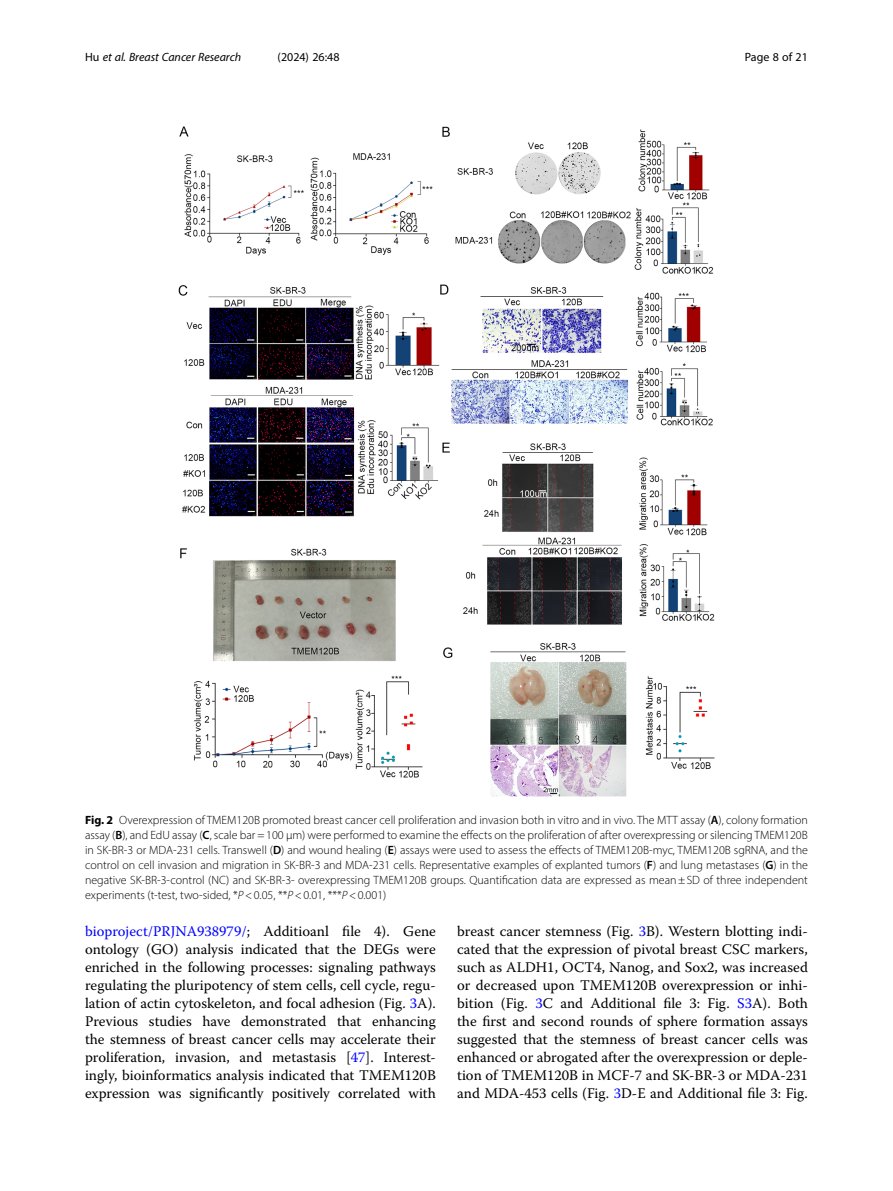
<style>
.page{position:relative;width:893px;height:1191px;background:#fff}
.page>*{position:absolute;margin:0;border:0;box-sizing:border-box;transform-origin:0 0}
.Body_Text{font:14.7px/18px "Warnock Pro";color:#000;text-align:justify}
.Figure_Caption{font:300 12px/15px "Myriad Pro";color:#000;text-align:justify}
.t1{font:italic 12px "Myriad Pro";color:#000}
.t2{font:12px "Myriad Pro";color:#000}
.s1{font-style:normal}
.s2{font-weight:700}
.s3{font-weight:600}
.s4{font-style:italic}
.s5{color:#00f}
</style>
<div class="page">
<img style="left:178px;top:126px;width:536px;height:670px">
<p class="t1" style="left:85px;top:50px;width:158px"><span class="s1">Hu</span> et al. Breast Cancer Research</p>
<p class="t2" style="left:278px;top:50px;width:63px">(2024) 26:48</p>
<p class="t2" style="left:745px;top:50px;width:65px">Page 8 of 21</p>
<p class="Figure_Caption" style="left:85px;top:812px;width:724px"><span class="s2">Fig. 2</span> Overexpression of TMEM120B promoted breast cancer cell proliferation and invasion both in vitro and in vivo. The MTT assay (<span class="s3">A</span>), colony formation assay (<span class="s3">B</span>), and EdU assay (<span class="s3">C</span>, scale bar =100 μm) were performed to examine the effects on the proliferation of after overexpressing or silencing TMEM120B in SK-BR-3 or MDA-231 cells. Transwell (<span class="s3">D</span>) and wound healing (<span class="s3">E</span>) assays were used to assess the effects of TMEM120B-myc, TMEM120B sgRNA, and the control on cell invasion and migration in SK-BR-3 and MDA-231 cells. Representative examples of explanted tumors (<span class="s3">F</span>) and lung metastases (<span class="s3">G</span>) in the negative SK-BR-3-control (NC) and SK-BR-3- overexpressing TMEM120B groups. Quantification data are expressed as mean±SD of three independent experiments (t-test, two-sided, *<span class="s4">P</span>&lt;0.05, **<span class="s4">P</span>&lt;0.01, ***<span class="s4">P</span>&lt;0.001)</p>
<p class="Body_Text" style="left:85px;top:922px;width:352px"><span class="s5">bioproject/PRJNA938979/</span>; Additioanl file 4). Gene ontology (GO) analysis indicated that the DEGs were enriched in the following processes: signaling pathways regulating the pluripotency of stem cells, cell cycle, regu&shy;lation of actin cytoskeleton, and focal adhesion (Fig. <span class="s5">3</span>A).<br>Previous studies have demonstrated that enhancing the stemness of breast cancer cells may accelerate their proliferation, invasion, and metastasis [<span class="s5">47</span>]. Interest&shy;ingly, bioinformatics analysis indicated that TMEM120B expression was significantly positively correlated with</p>
<p class="Body_Text" style="left:457px;top:922px;width:352px">breast cancer stemness (Fig. <span class="s5">3</span>B). Western blotting indi&shy;cated that the expression of pivotal breast CSC markers, such as ALDH1, OCT4, Nanog, and Sox2, was increased or decreased upon TMEM120B overexpression or inhi&shy;bition (Fig. <span class="s5">3</span>C and Additional file 3: Fig. <span class="s5">S3</span>A). Both the first and second rounds of sphere formation assays suggested that the stemness of breast cancer cells was enhanced or abrogated after the overexpression or deple&shy;tion of TMEM120B in MCF-7 and SK-BR-3 or MDA-231 and MDA-453 cells (Fig. <span class="s5">3</span>D-E and Additional file 3: Fig.</p>
</div>
